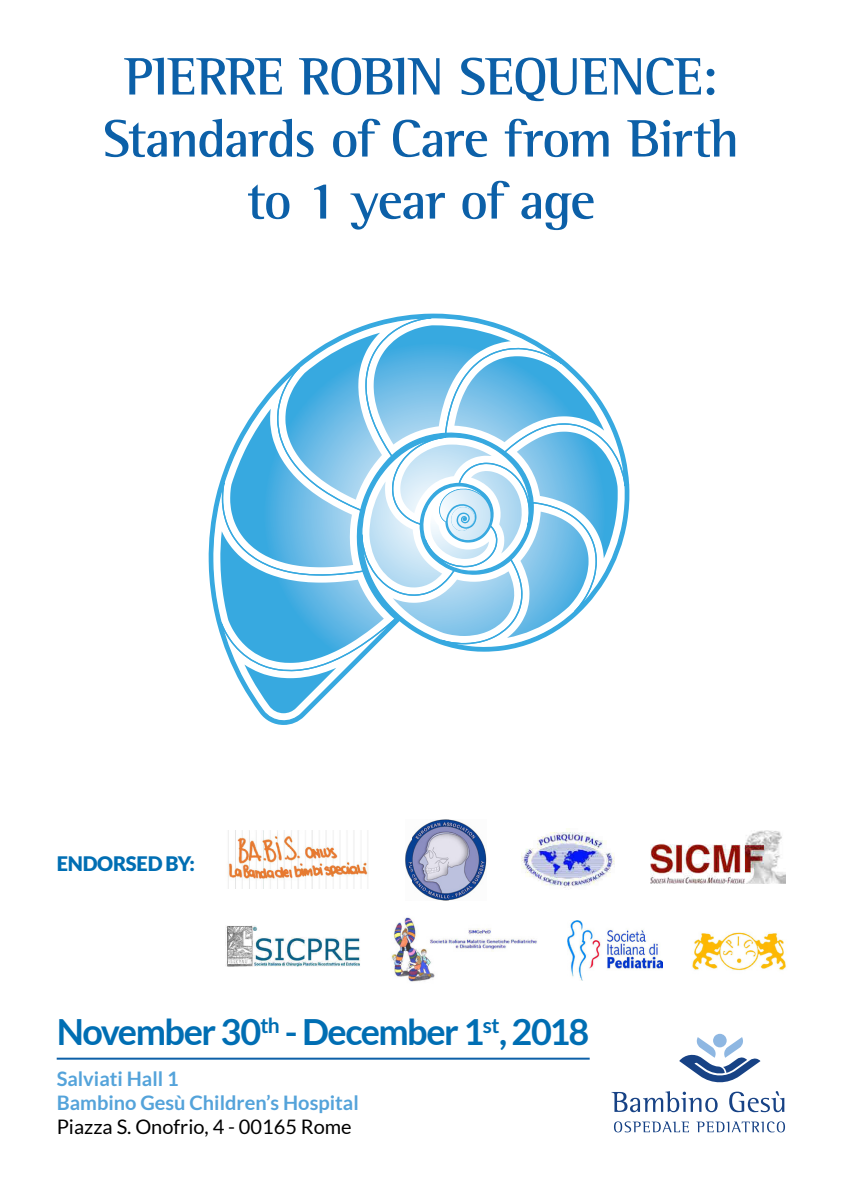
<style>
.page{position:relative;width:842px;height:1191px;background:#fff}
.page>*{position:absolute;margin:0;border:0;box-sizing:border-box;transform-origin:0 0}
.t1{font:700 54px/62px "Rotis Semi Serif Std";letter-spacing:-.03em;color:#0c60a8;text-align:center}
.t2{font:700 36px "Lato";letter-spacing:-.04em;color:#006eb3}
.t3{font:700 20px/24px "Lato";color:#54a3da}
.t4{font:900 20px "Lato";letter-spacing:-.01em;color:#006eb3}
.s1{font-weight:400;color:#000}
</style>
<div class="page">
<hr style="left:57px;top:1057px;width:533px;height:2px;background:#0c60a8">
<svg style="left:614px;top:1121px;width:75px;height:11px"></svg>
<svg style="left:696px;top:1121px;width:89px;height:11px"></svg>
<svg style="left:611px;top:1091px;width:107px;height:21px"></svg>
<svg style="left:729px;top:1091px;width:55px;height:21px"></svg>
<svg style="left:679px;top:1033px;width:81px;height:50px"></svg>
<svg style="left:212px;top:317px;width:414px;height:404px"></svg>
<img style="left:228px;top:831px;width:141px;height:57px">
<img style="left:568px;top:920px;width:94px;height:60px">
<img style="left:391px;top:917px;width:146px;height:65px">
<img style="left:225px;top:925px;width:135px;height:41px">
<img style="left:651px;top:830px;width:134px;height:53px">
<img style="left:521px;top:828px;width:94px;height:60px">
<img style="left:405px;top:819px;width:81px;height:81px">
<img style="left:692px;top:932px;width:94px;height:39px">
<p class="t1" style="left:124px;top:45px;width:595px">PIERRE ROBIN SEQUENCE:</p>
<p class="t1" style="left:103px;top:107px;width:638px">Standards of Care from Birth to 1 year of age</p>
<p class="t4" style="left:57px;top:852px;width:140px">ENDORSED BY:</p>
<p class="t2" style="left:57px;top:1011px;width:534px">November 30<sup>th</sup> - December 1<sup>st</sup>, 2018</p>
<p class="t3" style="left:57px;top:1066px;width:304px">Salviati Hall 1<br>Bambino Gesù Children’s Hospital<br><span class="s1">Piazza S. Onofrio, 4 - 00165 Rome</span></p>
</div>
